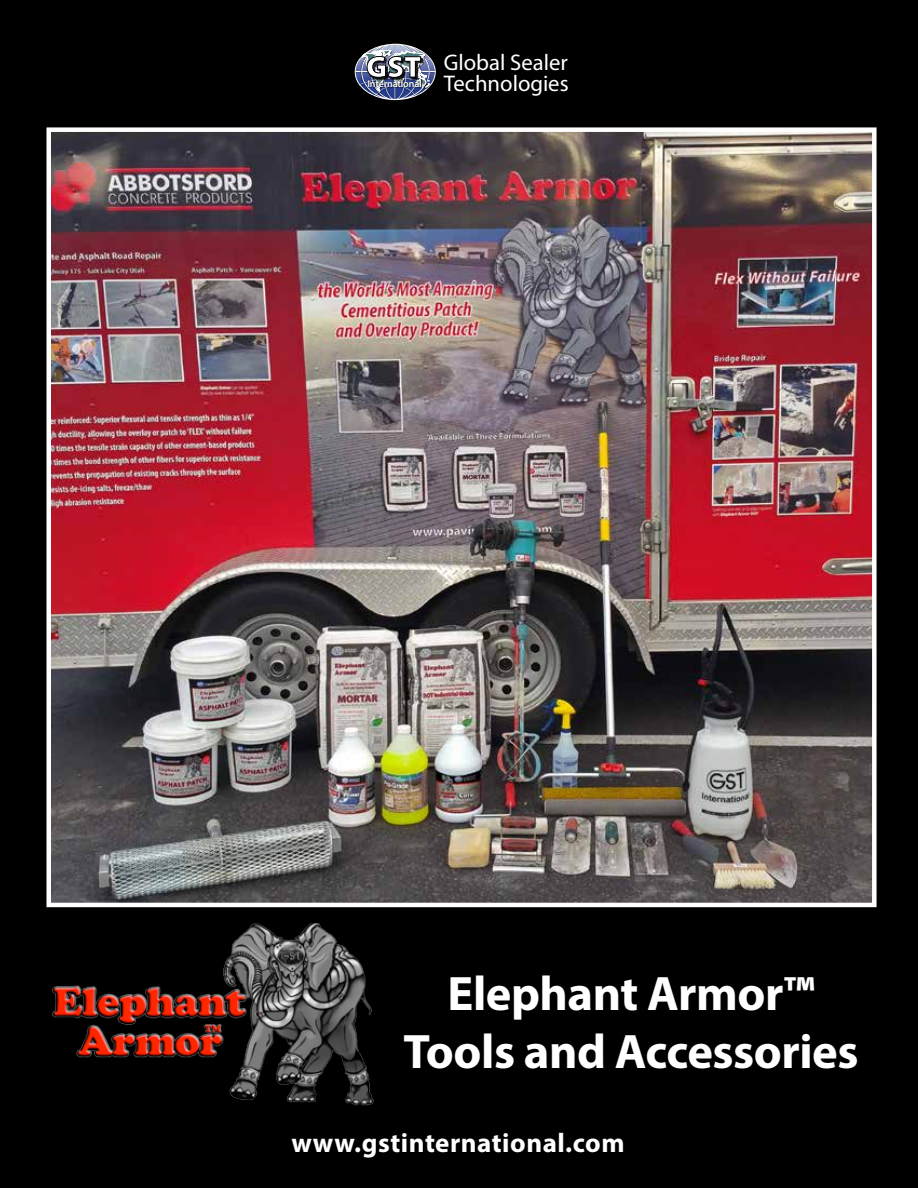
<style>
.page{position:relative;width:918px;height:1188px;background:#000}
.page>*{position:absolute;margin:0;border:0;box-sizing:border-box;transform-origin:0 0}
.t1{font:700 48.6px/58.3px "Myriad Pro";letter-spacing:-.01em;color:#fff;text-align:center}
.t2{font:900 30.3px "Myriad Pro";color:#fff}
.t3{font:700 27px "Myriad Pro";letter-spacing:.02em;color:#fff}
.t4{font:22.65px/21.5px "Myriad Pro";color:#fff}
.t5{font:600 10.05px "Myriad Pro";letter-spacing:-.02em;color:#fff}
</style>
<div class="page">
<div style="left:565px;top:1146px;width:8px;height:8px;border:3px solid #000;border-radius:50%"></div>
<img style="left:51px;top:132px;width:821px;height:770px">
<div style="left:46px;top:127px;width:831px;height:780px;border:4px solid #fff"></div>
<img style="left:223px;top:924px;width:151px;height:182px">
<img style="left:51px;top:968px;width:206px;height:93px">
<img style="left:354px;top:43px;width:46px;height:58px">
<svg style="left:355px;top:44px;width:81px;height:56px"></svg>
<p class="t2" style="left:366px;top:50px;width:57px">GST</p>
<p class="t5" style="left:367px;top:77px;width:56px">International</p>
<p class="t4" style="left:444px;top:51px;width:126px">Global Sealer<br>Technologies</p>
<p class="t1" style="left:404px;top:963px;width:456px">Elephant Armor™<br>Tools and Accessories</p>
<p class="t3" style="left:291px;top:1126px;width:335px">www.gstinternational.com</p>
</div>
